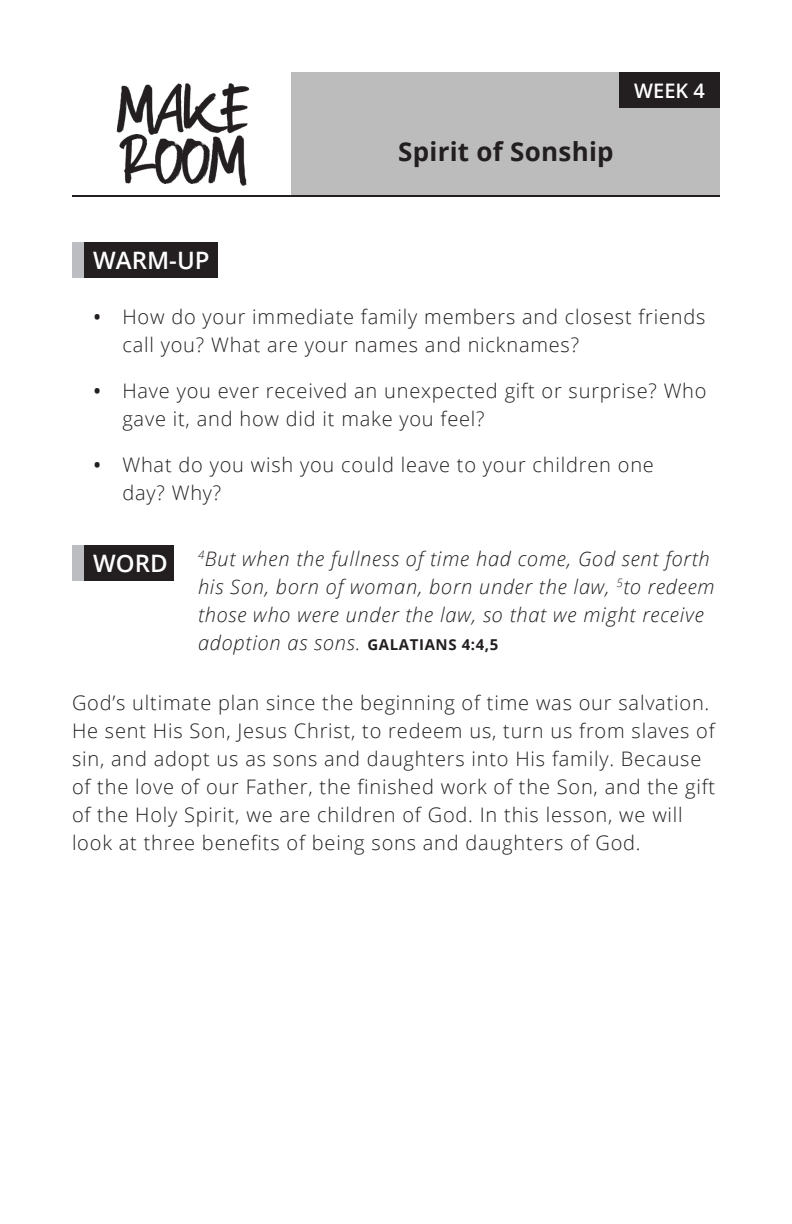
<style>
.page{position:relative;width:792px;height:1224px;background:#fff}
.page>*{position:absolute;margin:0;border:0;box-sizing:border-box;transform-origin:0 0}
.title_01{font:700 26px "Open Sans";letter-spacing:.01em;color:#231f20}
.header_text{font:600 24px "Open Sans";color:#fff}
.body_text_01{font:300 20px/28px "Open Sans";letter-spacing:.04em;color:#231f20}
.verse_text_01{font:italic 300 20px/28px "Open Sans";letter-spacing:.04em;color:#231f20}
.week_num_01{font:600 20px "Open Sans";color:#fff}
.s1{font-weight:600}
.s2{font-weight:700;font-style:normal;font-size:15px}
</style>
<div class="page">
<img style="left:116px;top:72px;width:176px;height:123px">
<div style="left:292px;top:72px;width:428px;height:124px;background:#bdbcbc"></div>
<hr style="left:72px;top:195px;width:648px;height:2px;background:#231f20">
<div style="left:619px;top:72px;width:101px;height:36px;background:#231f20"></div>
<div style="left:72px;top:242px;width:12px;height:36px;background:#bcbdc0"></div>
<div style="left:84px;top:242px;width:133px;height:36px;background:#231f20"></div>
<div style="left:72px;top:545px;width:12px;height:36px;background:#bcbdc0"></div>
<div style="left:84px;top:545px;width:90px;height:36px;background:#231f20"></div>
<p class="title_01" style="left:398px;top:133px;width:217px">Spirit of Sonship</p>
<p class="week_num_01" style="left:634px;top:77px;width:72px">WEEK 4</p>
<p class="header_text" style="left:93px;top:244px;width:118px">WARM-UP</p>
<p class="body_text_01" style="left:122px;top:302px;width:585px;text-indent:-29px"><span class="s1">•</span> How do your immediate family members and closest friends call you? What are your names and nicknames?</p>
<p class="body_text_01" style="left:122px;top:376px;width:586px;text-indent:-29px"><span class="s1">•</span> Have you ever received an unexpected gift or surprise? Who gave it, and how did it make you feel?</p>
<p class="body_text_01" style="left:122px;top:450px;width:533px;text-indent:-29px"><span class="s1">•</span> What do you wish you could leave to your children one day? Why?</p>
<p class="header_text" style="left:93px;top:547px;width:76px">WORD</p>
<p class="verse_text_01" style="left:198px;top:544px;width:518px"><sup>4</sup>But when the fullness of time had come, God sent forth his Son, born of woman, born under the law, <sup>5</sup>to redeem those who were under the law, so that we might receive adoption as sons. <span class="s2">GALATIANS 4:4,5</span></p>
<p class="body_text_01" style="left:72px;top:688px;width:645px">God’s ultimate plan since the beginning of time was our salvation.<br>He sent His Son, Jesus Christ, to redeem us, turn us from slaves of sin, and adopt us as sons and daughters into His family. Because of the love of our Father, the finished work of the Son, and the gift of the Holy Spirit, we are children of God. In this lesson, we will look at three benefits of being sons and daughters of God.</p>
</div>
